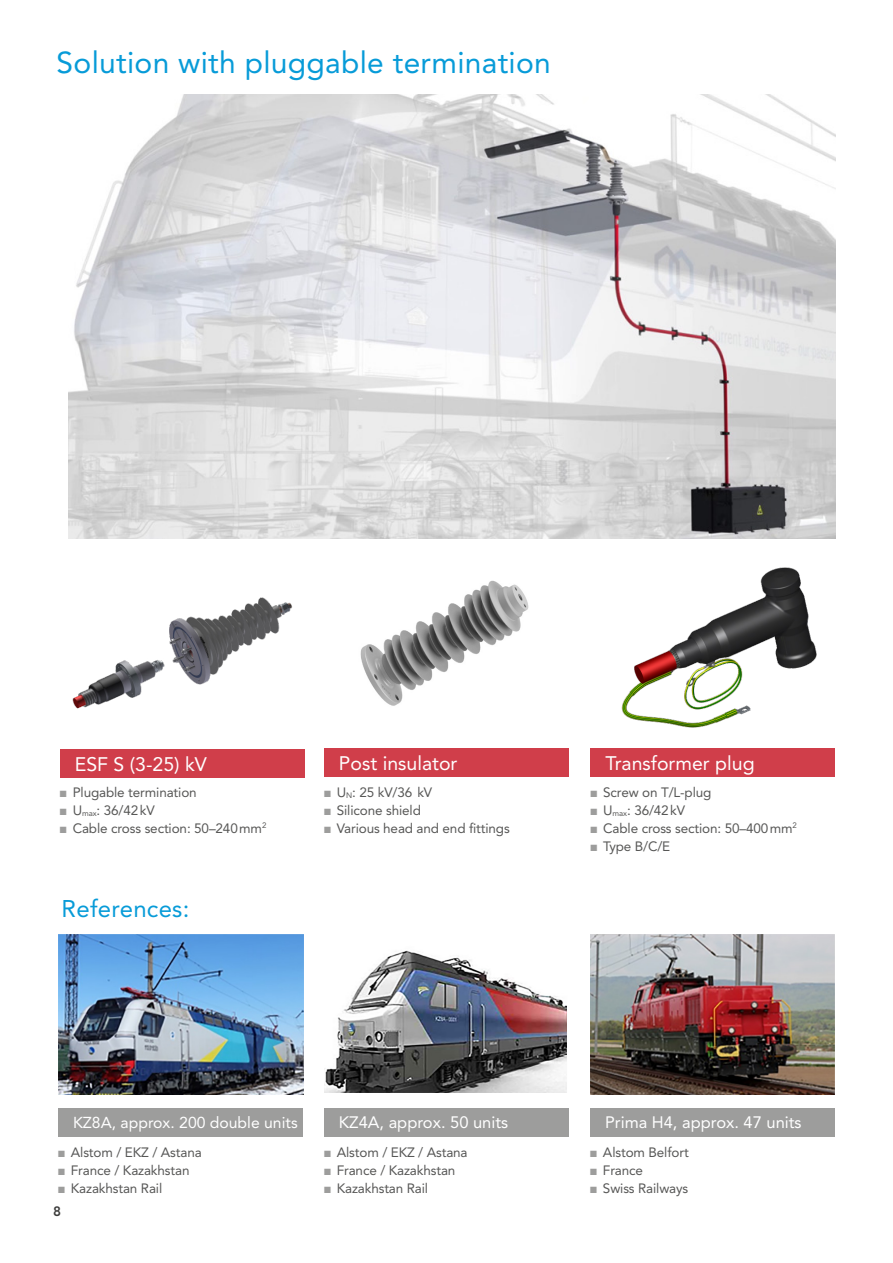
<style>
.page{position:relative;width:893px;height:1263px;background:#fff}
.page>*{position:absolute;margin:0;border:0;box-sizing:border-box;transform-origin:0 0}
.t1{font:30px "Avenir LT Std";letter-spacing:.01em;color:#079bd8}
.t2{font:24px "Avenir LT Std";letter-spacing:.01em;color:#079bd8}
.t3{font:19.5px "Avenir LT Std";color:#fff}
.t4{font:16.5px "Avenir LT Std";color:#fff}
.t5{font:15.75px "Avenir LT Std";color:#fff}
.t6{font:13.5px "Avenir LT Std";letter-spacing:-.01em;color:#575756}
.t7{font:800 13.5px "Avenir LT Std";color:#3c3c3b}
.s1{color:#9d9d9c}
</style>
<div class="page">
<img style="left:72px;top:597px;width:220px;height:112px">
<img style="left:360px;top:580px;width:169px;height:126px">
<img style="left:621px;top:567px;width:196px;height:161px">
<div style="left:590px;top:748px;width:245px;height:29px;background:#d03e4a"></div>
<div style="left:60px;top:749px;width:245px;height:29px;background:#d03e4a"></div>
<div style="left:324px;top:748px;width:245px;height:29px;background:#d03e4a"></div>
<img style="left:69px;top:95px;width:766px;height:444px">
<img style="left:58px;top:934px;width:245px;height:160px">
<img style="left:324px;top:950px;width:243px;height:142px">
<img style="left:590px;top:934px;width:245px;height:160px">
<div style="left:58px;top:1108px;width:245px;height:29px;background:#9d9d9c"></div>
<div style="left:324px;top:1108px;width:245px;height:29px;background:#9d9d9c"></div>
<div style="left:590px;top:1108px;width:245px;height:29px;background:#9d9d9c"></div>
<h1 class="t1" style="left:57px;top:45px;width:496px">Solution with pluggable termination</h1>
<h3 class="t3" style="left:75px;top:753px;width:133px">ESF S (3-25) kV</h3>
<h3 class="t3" style="left:339px;top:752px;width:120px">Post insulator</h3>
<h3 class="t3" style="left:605px;top:752px;width:151px">Transformer plug</h3>
<p class="t6" style="left:60px;top:784px;width:138px"><span class="s1">■</span> Plugable termination</p>
<p class="t6" style="left:60px;top:802px;width:96px"><span class="s1">■</span> U<sub>max</sub>: 36/42kV</p>
<p class="t6" style="left:60px;top:820px;width:208px"><span class="s1">■</span> Cable cross section: 50–240mm<sup>2</sup></p>
<p class="t6" style="left:324px;top:784px;width:110px"><span class="s1">■</span> U<sub>N</sub>: 25 kV/36 kV</p>
<p class="t6" style="left:324px;top:802px;width:98px"><span class="s1">■</span> Silicone shield</p>
<p class="t6" style="left:324px;top:820px;width:187px"><span class="s1">■</span> Various head and end fittings</p>
<p class="t6" style="left:590px;top:784px;width:122px"><span class="s1">■</span> Screw on T/L-plug</p>
<p class="t6" style="left:590px;top:802px;width:96px"><span class="s1">■</span> U<sub>max</sub>: 36/42kV</p>
<p class="t6" style="left:590px;top:820px;width:208px"><span class="s1">■</span> Cable cross section: 50–400mm<sup>2</sup></p>
<p class="t6" style="left:590px;top:838px;width:81px"><span class="s1">■</span> Type B/C/E</p>
<h2 class="t2" style="left:62px;top:895px;width:129px">References:</h2>
<p class="t5" style="left:73px;top:1113px;width:226px">KZ8A, approx. 200 double units</p>
<p class="t4" style="left:339px;top:1113px;width:171px">KZ4A, approx. 50 units</p>
<p class="t4" style="left:605px;top:1113px;width:198px">Prima H4, approx. 47 units</p>
<p class="t6" style="left:58px;top:1144px;width:145px"><span class="s1">■</span> Alstom / EKZ / Astana</p>
<p class="t6" style="left:58px;top:1162px;width:133px"><span class="s1">■</span> France / Kazakhstan</p>
<p class="t6" style="left:58px;top:1180px;width:106px"><span class="s1">■</span> Kazakhstan Rail</p>
<p class="t6" style="left:324px;top:1144px;width:145px"><span class="s1">■</span> Alstom / EKZ / Astana</p>
<p class="t6" style="left:324px;top:1162px;width:133px"><span class="s1">■</span> France / Kazakhstan</p>
<p class="t6" style="left:324px;top:1180px;width:106px"><span class="s1">■</span> Kazakhstan Rail</p>
<p class="t6" style="left:590px;top:1144px;width:100px"><span class="s1">■</span> Alstom Belfort</p>
<p class="t6" style="left:590px;top:1162px;width:54px"><span class="s1">■</span> France</p>
<p class="t6" style="left:590px;top:1180px;width:100px"><span class="s1">■</span> Swiss Railways</p>
<p class="t7" style="left:53px;top:1203px;width:9px">8</p>
</div>
